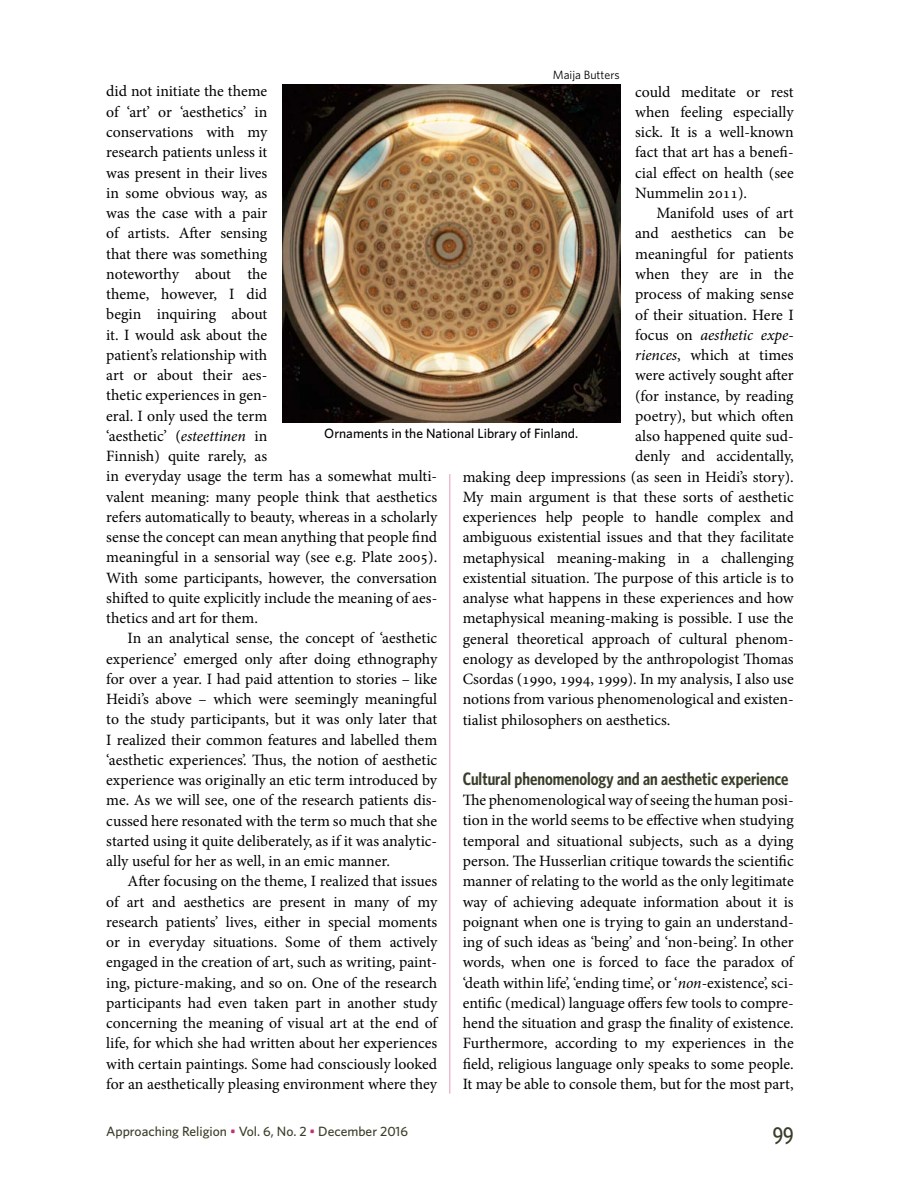
<style>
.page{position:relative;width:900px;height:1200px;background:#fff}
.page>*{position:absolute;margin:0;border:0;box-sizing:border-box;transform-origin:0 0}
.t1{font:500 24px "Whitney Condensed";color:#393e29}
.t2{font:600 18px "Whitney Condensed";color:#393e29}
.t3{font:15.75px/20.2px "Minion Pro";color:#000;text-align:justify}
.t4{font:italic 15.75px "Minion Pro";letter-spacing:-.005em;color:#000}
.t5{font:500 13.5px "Whitney";color:#393e29}
.t6{font:500 13.5px "Whitney";color:#000}
.t7{font:12px "Whitney";color:#000}
.s1{font-style:italic}
.s2{font-style:normal}
.s3{color:#c23272}
</style>
<div class="page">
<hr style="left:450px;top:474px;width:1px;height:620px;background:#e69cba">
<img style="left:282px;top:85px;width:338px;height:338px">
<p class="t7" style="left:553px;top:67px;width:68px">Maija Butters</p>
<p class="t3" style="left:106px;top:81px;width:332px;text-align:left">did not initiate the theme<br>of ‘art’ or ‘aesthetics’ in<br>conservations with my<br>research patients unless it<br>was present in their lives<br>in some obvious way, as<br>was the case with a pair<br>of artists. After sensing<br>that there was something<br>noteworthy about the<br>theme, however, I did<br>begin inquiring about<br>it. I would ask about the<br>patient’s relationship with<br>art or about their aes-<br>thetic experiences in gen-<br>eral. I only used the term<br>‘aesthetic’ (<span class="s1">esteettinen</span> in<br>Finnish) quite rarely, as<br>in everyday usage the term has a somewhat multi&shy;valent meaning: many people think that aesthetics refers automatically to beauty, whereas in a scholarly sense the concept can mean anything that people find meaningful in a sensorial way (see e.g. Plate 2005).<br>With some participants, however, the conversation shifted to quite explicitly include the meaning of aes&shy;thetics and art for them.</p>
<p class="t3" style="left:106px;top:628px;width:332px;text-indent:21px">In an analytical sense, the concept of ‘aesthetic experience’ emerged only after doing ethnography for over a year. I had paid attention to stories – like Heidi’s above – which were seemingly meaningful to the study participants, but it was only later that I realized their common features and labelled them ‘aesthetic experiences’. Thus, the notion of aesthetic experience was originally an etic term introduced by me. As we will see, one of the research patients dis&shy;cussed here resonated with the term so much that she started using it quite deliberately, as if it was analytic&shy;ally useful for her as well, in an emic manner.</p>
<p class="t3" style="left:106px;top:871px;width:332px;text-indent:21px">After focusing on the theme, I realized that issues of art and aesthetics are present in many of my research patients’ lives, either in special moments or in everyday situations. Some of them actively engaged in the creation of art, such as writing, paint&shy;ing, picture-making, and so on. One of the research participants had even taken part in another study concerning the meaning of visual art at the end of life, for which she had written about her experiences with certain paintings. Some had consciously looked for an aesthetically pleasing environment where they</p>
<p class="t3" style="left:635px;top:82px;width:160px">could meditate or rest when feeling especially sick. It is a well-known fact that art has a benefi&shy;cial effect on health (see Nummelin 2011).</p>
<p class="t3" style="left:656px;top:203px;width:139px">Manifold uses of art</p>
<p class="t3" style="left:635px;top:223px;width:160px">and aesthetics can be</p>
<p class="t3" style="left:635px;top:244px;width:160px">meaningful for patients</p>
<p class="t3" style="left:635px;top:264px;width:160px">when they are in the</p>
<p class="t3" style="left:635px;top:284px;width:160px">process of making sense</p>
<p class="t3" style="left:635px;top:304px;width:160px">of their situation. Here I</p>
<p class="t4" style="left:635px;top:324px;width:160px"><span class="s2">focus on</span> aesthetic expe-</p>
<p class="t3" style="left:635px;top:345px;width:160px"><span class="s1">riences</span>, which at times</p>
<p class="t3" style="left:635px;top:365px;width:160px">were actively sought after</p>
<p class="t3" style="left:635px;top:385px;width:160px">(for instance, by reading</p>
<p class="t3" style="left:635px;top:406px;width:160px">poetry), but which often</p>
<p class="t3" style="left:635px;top:426px;width:160px">also happened quite sud-</p>
<p class="t3" style="left:635px;top:446px;width:160px">denly and accidentally,</p>
<p class="t3" style="left:463px;top:466px;width:332px">making deep impressions (as seen in Heidi’s story).</p>
<p class="t3" style="left:463px;top:487px;width:332px">My main argument is that these sorts of aesthetic</p>
<p class="t3" style="left:463px;top:507px;width:332px">experiences help people to handle complex and</p>
<p class="t3" style="left:463px;top:527px;width:332px">ambiguous existential issues and that they facilitate</p>
<p class="t3" style="left:463px;top:547px;width:332px">metaphysical meaning-making in a challenging</p>
<p class="t3" style="left:463px;top:568px;width:332px">existential situation. The purpose of this article is to</p>
<p class="t3" style="left:463px;top:588px;width:332px">analyse what happens in these experiences and how</p>
<p class="t3" style="left:463px;top:608px;width:332px">metaphysical meaning-making is possible. I use the</p>
<p class="t3" style="left:463px;top:629px;width:332px">general theoretical approach of cultural phenom-</p>
<p class="t3" style="left:463px;top:649px;width:332px">enology as developed by the anthropologist Thomas</p>
<p class="t3" style="left:463px;top:669px;width:332px">Csordas (1990, 1994, 1999). In my analysis, I also use</p>
<p class="t3" style="left:463px;top:689px;width:332px">notions from various phenomenological and existen-</p>
<p class="t3" style="left:463px;top:710px;width:209px">tialist philosophers on aesthetics.</p>
<p class="t6" style="left:324px;top:425px;width:255px">Ornaments in the National Library of Finland.</p>
<p class="t2" style="left:463px;top:768px;width:327px">Cultural phenomenology and an aesthetic experience</p>
<p class="t3" style="left:463px;top:790px;width:332px">The phenomenological way of seeing the human posi&shy;tion in the world seems to be effective when studying temporal and situational subjects, such as a dying person. The Husserlian critique towards the scientific manner of relating to the world as the only legitimate way of achieving adequate information about it is poignant when one is trying to gain an understand&shy;ing of such ideas as ‘being’ and ‘non-being’. In other words, when one is forced to face the paradox of ‘death within life’, ‘ending time’, or ‘<span class="s1">non</span>-existence’, sci&shy;entific (medical) language offers few tools to compre&shy;hend the situation and grasp the finality of existence.<br>Furthermore, according to my experiences in the field, religious language only speaks to some people.<br>It may be able to console them, but for the most part,</p>
<p class="t5" style="left:106px;top:1123px;width:303px">Approaching Religion <span class="s3">•</span> Vol. 6, No. 2 <span class="s3">•</span> December 2016</p>
<h1 class="t1" style="left:773px;top:1121px;width:22px">99</h1>
</div>
